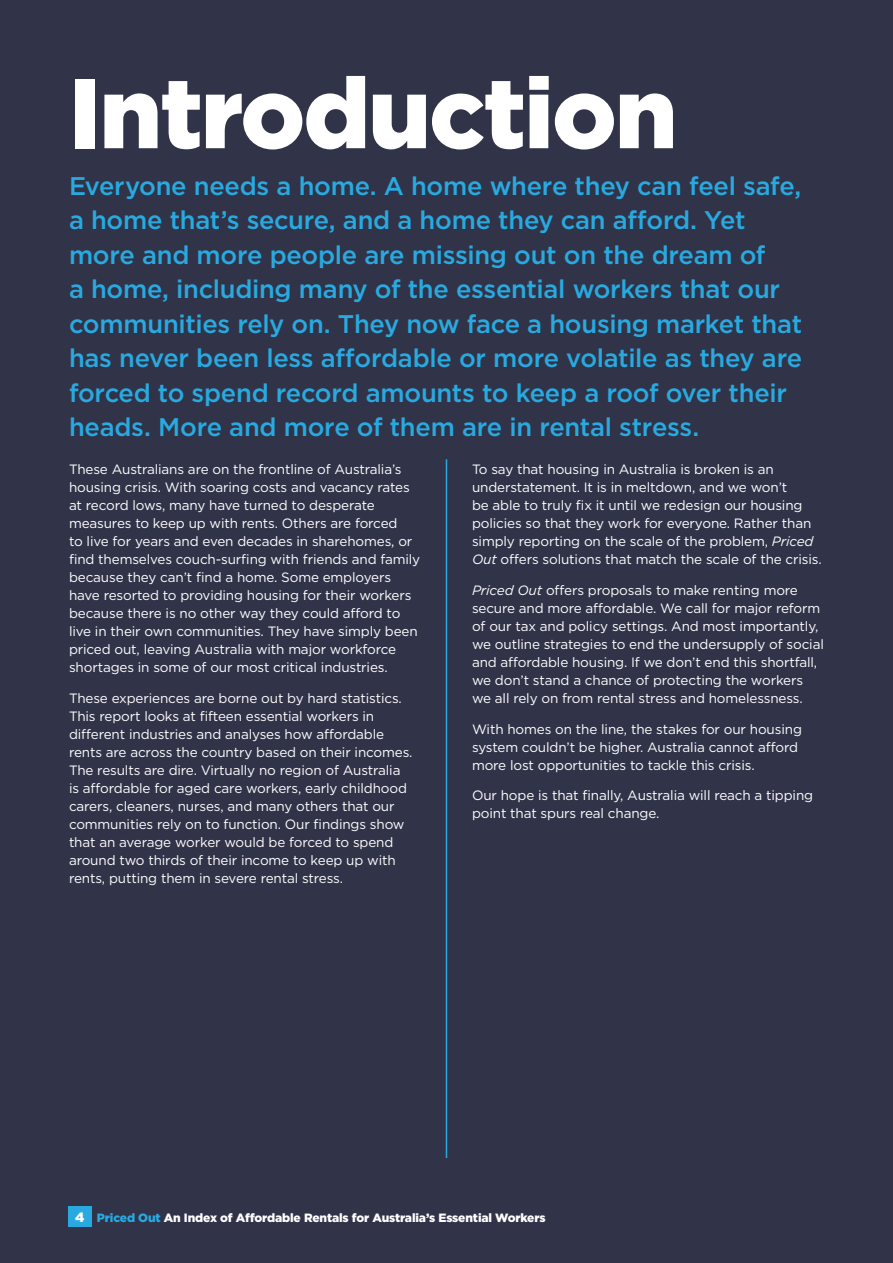
<style>
.page{position:relative;width:893px;height:1263px;background:#313449}
.page>*{position:absolute;margin:0;border:0;box-sizing:border-box;transform-origin:0 0}
.t1{font:900 99px "Gotham";letter-spacing:-.02em;color:#fff}
.t2{font:500 25.5px/34.5px "Gotham";letter-spacing:-.01em;color:#28aae1}
.t3{font:13.5px/18px "Gotham";letter-spacing:-.01em;color:#fff}
.t4{font:900 12px "Gotham";letter-spacing:-.01em;color:#fff}
.s1{font-style:italic}
.s2{font-size:13.5px}
.s3{color:#28aae1}
</style>
<div class="page">
<div style="left:68px;top:1206px;width:24px;height:21px;background:#28aae1"></div>
<hr style="left:446px;top:459px;width:1px;height:699px;background:#28aae1">
<h1 class="t1" style="left:69px;top:45px;width:610px">Introduction</h1>
<p class="t2" style="left:69px;top:168px;width:735px">Everyone needs a home. A home where they can feel safe, a home that’s secure, and a home they can afford. Yet more and more people are missing out on the dream of<br>a home, including many of the essential workers that our communities rely on. They now face a housing market that has never been less affordable or more volatile as they are forced to spend record amounts to keep a roof over their heads. More and more of them are in rental stress.</p>
<p class="t3" style="left:69px;top:460px;width:353px">These Australians are on the frontline of Australia’s housing crisis. With soaring costs and vacancy rates at record lows, many have turned to desperate measures to keep up with rents. Others are forced<br>to live for years and even decades in sharehomes, or find themselves couch-surfing with friends and family because they can’t find a home. Some employers have resorted to providing housing for their workers because there is no other way they could afford to live in their own communities. They have simply been priced out, leaving Australia with major workforce shortages in some of our most critical industries.</p>
<p class="t3" style="left:69px;top:689px;width:345px">These experiences are borne out by hard statistics.<br>This report looks at fifteen essential workers in different industries and analyses how affordable rents are across the country based on their incomes.<br>The results are dire. Virtually no region of Australia is affordable for aged care workers, early childhood carers, cleaners, nurses, and many others that our communities rely on to function. Our findings show that an average worker would be forced to spend around two thirds of their income to keep up with rents, putting them in severe rental stress.</p>
<p class="t3" style="left:472px;top:460px;width:351px">To say that housing in Australia is broken is an understatement. It is in meltdown, and we won’t<br>be able to truly fix it until we redesign our housing policies so that they work for everyone. Rather than simply reporting on the scale of the problem, <span class="s1">Priced Out</span> offers solutions that match the scale of the crisis.</p>
<p class="t3" style="left:472px;top:581px;width:353px"><span class="s1">Priced Out</span> offers proposals to make renting more secure and more affordable. We call for major reform of our tax and policy settings. And most importantly, we outline strategies to end the undersupply of social and affordable housing. If we don’t end this shortfall, we don’t stand a chance of protecting the workers we all rely on from rental stress and homelessness.</p>
<p class="t3" style="left:472px;top:720px;width:331px">With homes on the line, the stakes for our housing system couldn’t be higher. Australia cannot afford more lost opportunities to tackle this crisis.</p>
<p class="t3" style="left:472px;top:786px;width:343px">Our hope is that finally, Australia will reach a tipping point that spurs real change.</p>
<p class="t4" style="left:75px;top:1210px;width:472px"><span class="s2">4</span> <span class="s3">Priced Out</span> An Index of Affordable Rentals for Australia’s Essential Workers</p>
</div>
